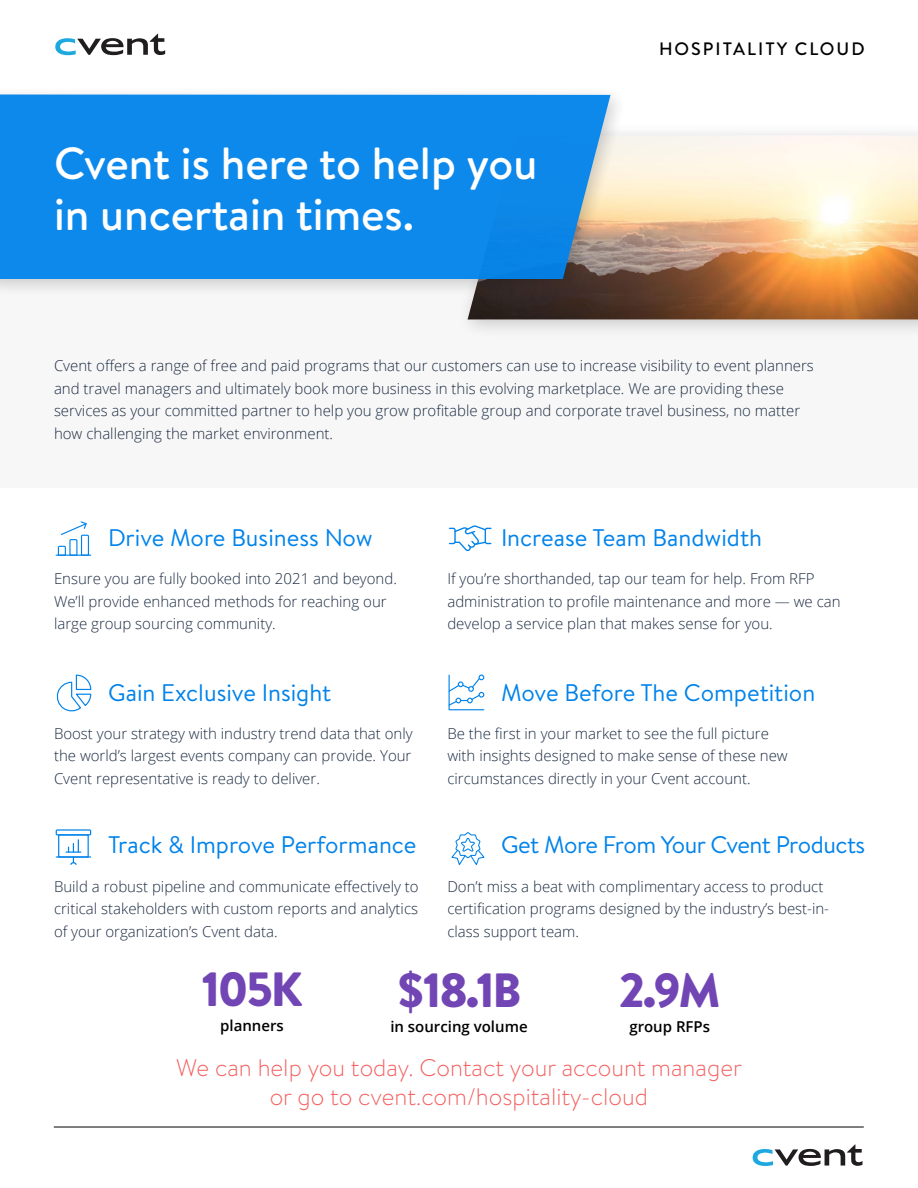
<style>
.page{position:relative;width:918px;height:1188px;background:#fff}
.page>*{position:absolute;margin:0;border:0;box-sizing:border-box;transform-origin:0 0}
.t1{font:900 48px "Brandon Text";letter-spacing:-.05em;color:#7245b5}
.t2{font:500 45px/51px "Brandon Text";color:#fff}
.t3{font:24px "Brandon Text";color:#0183eb}
.t4{font:300 24px/28.8px "Brandon Text";color:#f45f5f;text-align:center}
.t5{font:24px "Brandon Text";letter-spacing:-.02em;color:#0183eb}
.t6{font:500 18px "Brandon Text";letter-spacing:.11em;color:#000}
.t7{font:300 15px/22.5px "Open Sans";color:#1c2c43}
.t8{font:600 15px "Open Sans";color:#000}
</style>
<div class="page">
<div style="left:0;top:279px;width:918px;height:208px;background:#f7f7f7"></div>
<div style="left:456px;top:122px;width:462px;height:217px;background:#000;opacity:.2"></div>
<img style="left:468px;top:135px;width:450px;height:185px">
<div style="left:0;top:84px;width:629px;height:215px;background:#000;opacity:.2"></div>
<div style="left:0;top:94px;width:611px;height:185px;background:#0d89ec"></div>
<svg style="left:55px;top:34px;width:110px;height:21px"></svg>
<hr style="left:54px;top:1127px;width:810px;height:1px;background:#000">
<svg style="left:753px;top:1144px;width:109px;height:22px"></svg>
<svg style="left:448px;top:525px;width:44px;height:27px"></svg>
<svg style="left:56px;top:674px;width:36px;height:38px"></svg>
<svg style="left:448px;top:674px;width:37px;height:37px"></svg>
<hr style="left:56px;top:555px;width:35px;height:1px;background:#0183eb">
<svg style="left:57px;top:521px;width:33px;height:35px"></svg>
<div style="left:56px;top:829px;width:35px;height:7px;border:1px solid #0183eb"></div>
<div style="left:58px;top:834px;width:31px;height:24px;border:1px solid #0183eb"></div>
<hr style="left:56px;top:856px;width:35px;height:2px;background:#0183eb">
<svg style="left:66px;top:840px;width:15px;height:25px"></svg>
<svg style="left:451px;top:832px;width:34px;height:34px"></svg>
<h2 class="t2" style="left:54px;top:137px;width:485px">Cvent is here to help you in uncertain times.</h2>
<p class="t6" style="left:659px;top:37px;width:207px">HOSPITALITY CLOUD</p>
<p class="t7" style="left:54px;top:354px;width:761px">Cvent offers a range of free and paid programs that our customers can use to increase visibility to event planners and travel managers and ultimately book more business in this evolving marketplace. We are providing these services as your committed partner to help you grow profitable group and corporate travel business, no matter how challenging the market environment.</p>
<h3 class="t3" style="left:108px;top:521px;width:266px">Drive More Business Now</h3>
<h3 class="t3" style="left:501px;top:521px;width:263px">Increase Team Bandwidth</h3>
<p class="t7" style="left:54px;top:567px;width:344px">Ensure you are fully booked into 2021 and beyond.<br>We’ll provide enhanced methods for reaching our large group sourcing community.</p>
<p class="t7" style="left:447px;top:567px;width:395px">If you’re shorthanded, tap our team for help. From RFP administration to profile maintenance and more — we can develop a service plan that makes sense for you.</p>
<h3 class="t3" style="left:108px;top:676px;width:225px">Gain Exclusive Insight</h3>
<h3 class="t3" style="left:501px;top:676px;width:316px">Move Before The Competition</h3>
<p class="t7" style="left:54px;top:722px;width:360px;text-align:justify">Boost your strategy with industry trend data that only the world’s largest events company can provide. Your Cvent representative is ready to deliver.</p>
<p class="t7" style="left:447px;top:722px;width:342px">Be the first in your market to see the full picture with insights designed to make sense of these new circumstances directly in your Cvent account.</p>
<h3 class="t3" style="left:108px;top:829px;width:310px">Track &amp; Improve Performance</h3>
<h3 class="t5" style="left:501px;top:829px;width:366px">Get More From Your Cvent Products</h3>
<p class="t7" style="left:54px;top:875px;width:366px;text-align:justify">Build a robust pipeline and communicate effectively to critical stakeholders with custom reports and analytics of your organization’s Cvent data.</p>
<p class="t7" style="left:447px;top:875px;width:383px">Don’t miss a beat with complimentary access to product certification programs designed by the industry’s best-in&shy;class support team.</p>
<h1 class="t1" style="left:396px;top:957px;width:127px">$18.1B</h1>
<p class="t8" style="left:390px;top:1016px;width:139px">in sourcing volume</p>
<h1 class="t1" style="left:201px;top:956px;width:103px">105K</h1>
<p class="t8" style="left:220px;top:1015px;width:65px">planners</p>
<h1 class="t1" style="left:619px;top:957px;width:104px">2.9M</h1>
<p class="t8" style="left:629px;top:1016px;width:82px">group RFPs</p>
<h3 class="t4" style="left:176px;top:1053px;width:567px">We can help you today. Contact your account manager or go to cvent.com/hospitality-cloud</h3>
</div>
